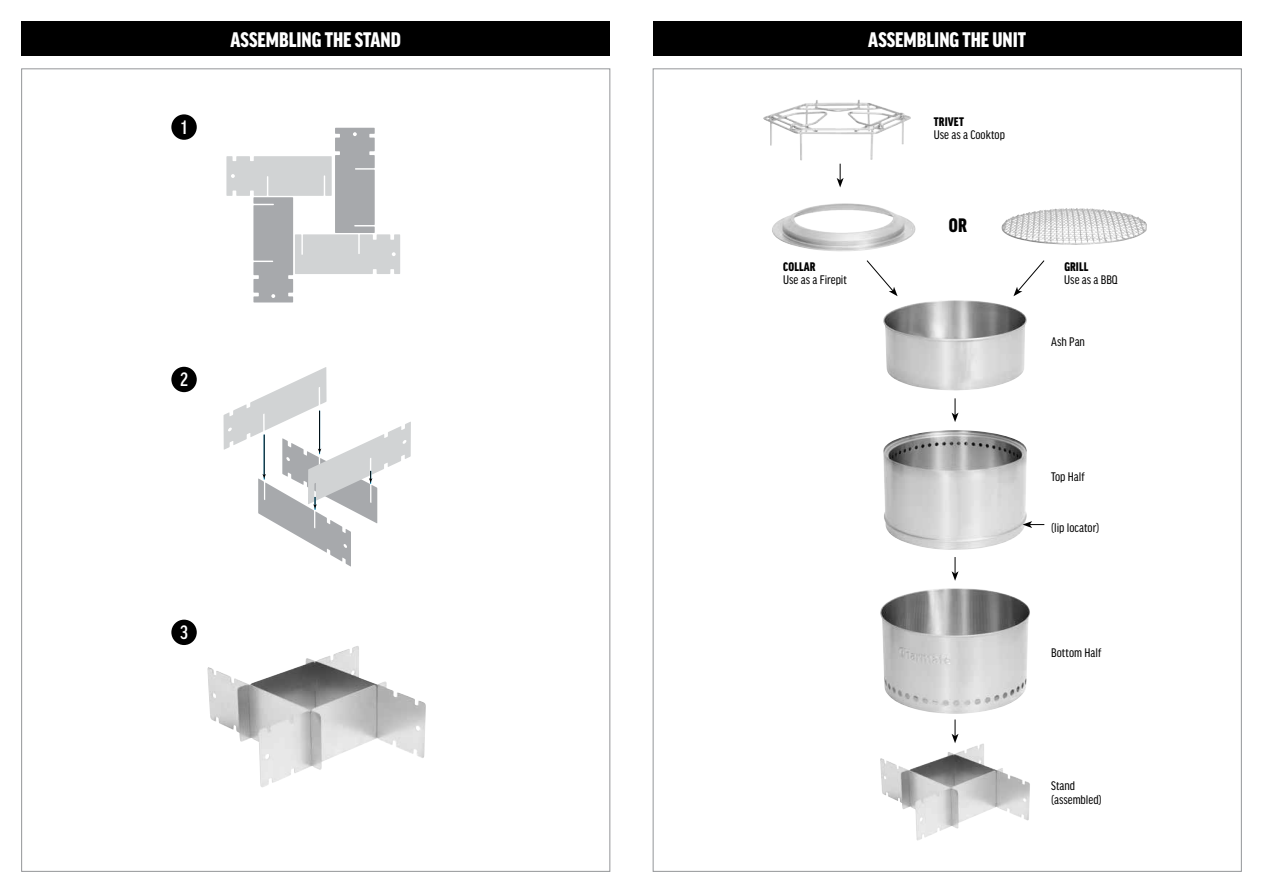
<style>
.page{position:relative;width:1263px;height:893px;background:#fff}
.page>*{position:absolute;margin:0;border:0;box-sizing:border-box;transform-origin:0 0}
.t1{font:900 condensed 22.5px "Good Headline Pro";color:#fff}
.t2{font:500 condensed 20.7px "Good Headline Pro";color:#fff}
.t3{font:900 condensed 20.7px "Good Headline Pro";color:#000}
.t4{font:condensed 13.2px/13.2px "Good Headline Pro";color:#000}
.t5{font:900 condensed 13.2px "Good Headline Pro";letter-spacing:.01em;color:#000}
</style>
<div class="page">
<div style="left:653px;top:21px;width:589px;height:34px;background:#000"></div>
<img style="left:880px;top:744px;width:150px;height:97px">
<img style="left:880px;top:588px;width:150px;height:126px">
<img style="left:883px;top:430px;width:144px;height:120px">
<img style="left:883px;top:300px;width:144px;height:91px">
<img style="left:772px;top:203px;width:144px;height:49px">
<img style="left:1001px;top:208px;width:146px;height:37px">
<img style="left:763px;top:99px;width:148px;height:61px">
<svg style="left:951px;top:398px;width:7px;height:24px"></svg>
<svg style="left:837px;top:164px;width:7px;height:23px"></svg>
<svg style="left:951px;top:557px;width:7px;height:24px"></svg>
<svg style="left:951px;top:719px;width:7px;height:24px"></svg>
<svg style="left:1022px;top:521px;width:22px;height:7px"></svg>
<svg style="left:866px;top:260px;width:31px;height:36px"></svg>
<svg style="left:1013px;top:260px;width:32px;height:36px"></svg>
<div style="left:21px;top:21px;width:589px;height:34px;background:#000"></div>
<svg style="left:226px;top:128px;width:174px;height:174px"></svg>
<svg style="left:223px;top:367px;width:188px;height:200px"></svg>
<div style="left:171px;top:114px;width:26px;height:26px;background:#000;border-radius:50%"></div>
<div style="left:171px;top:367px;width:26px;height:25px;background:#000;border-radius:50%"></div>
<div style="left:171px;top:620px;width:26px;height:25px;background:#000;border-radius:50%"></div>
<img style="left:207px;top:647px;width:219px;height:140px">
<h2 class="t2" style="left:181px;top:117px;width:7px">1</h2>
<h1 class="t1" style="left:231px;top:29px;width:172px">ASSEMBLING THE STAND</h1>
<h2 class="t2" style="left:180px;top:370px;width:9px">2</h2>
<h2 class="t2" style="left:180px;top:623px;width:9px">3</h2>
<h1 class="t1" style="left:868px;top:29px;width:159px">ASSEMBLING THE UNIT</h1>
<p class="t5" style="left:934px;top:115px;width:31px">TRIVET</p>
<p class="t4" style="left:934px;top:128px;width:73px">Use as a Cooktop</p>
<p class="t5" style="left:783px;top:260px;width:34px">COLLAR</p>
<p class="t4" style="left:783px;top:273px;width:65px">Use as a Firepit</p>
<h2 class="t3" style="left:949px;top:216px;width:20px">OR</h2>
<p class="t5" style="left:1064px;top:260px;width:26px">GRILL</p>
<p class="t4" style="left:1064px;top:273px;width:55px">Use as a BBQ</p>
<p class="t4" style="left:1051px;top:336px;width:35px">Ash Pan</p>
<p class="t4" style="left:1051px;top:470px;width:35px">Top Half</p>
<p class="t4" style="left:1051px;top:521px;width:50px">(lip locator)</p>
<p class="t4" style="left:1051px;top:646px;width:52px">Bottom Half</p>
<p class="t4" style="left:1051px;top:779px;width:52px">Stand (assembled)</p>
</div>
